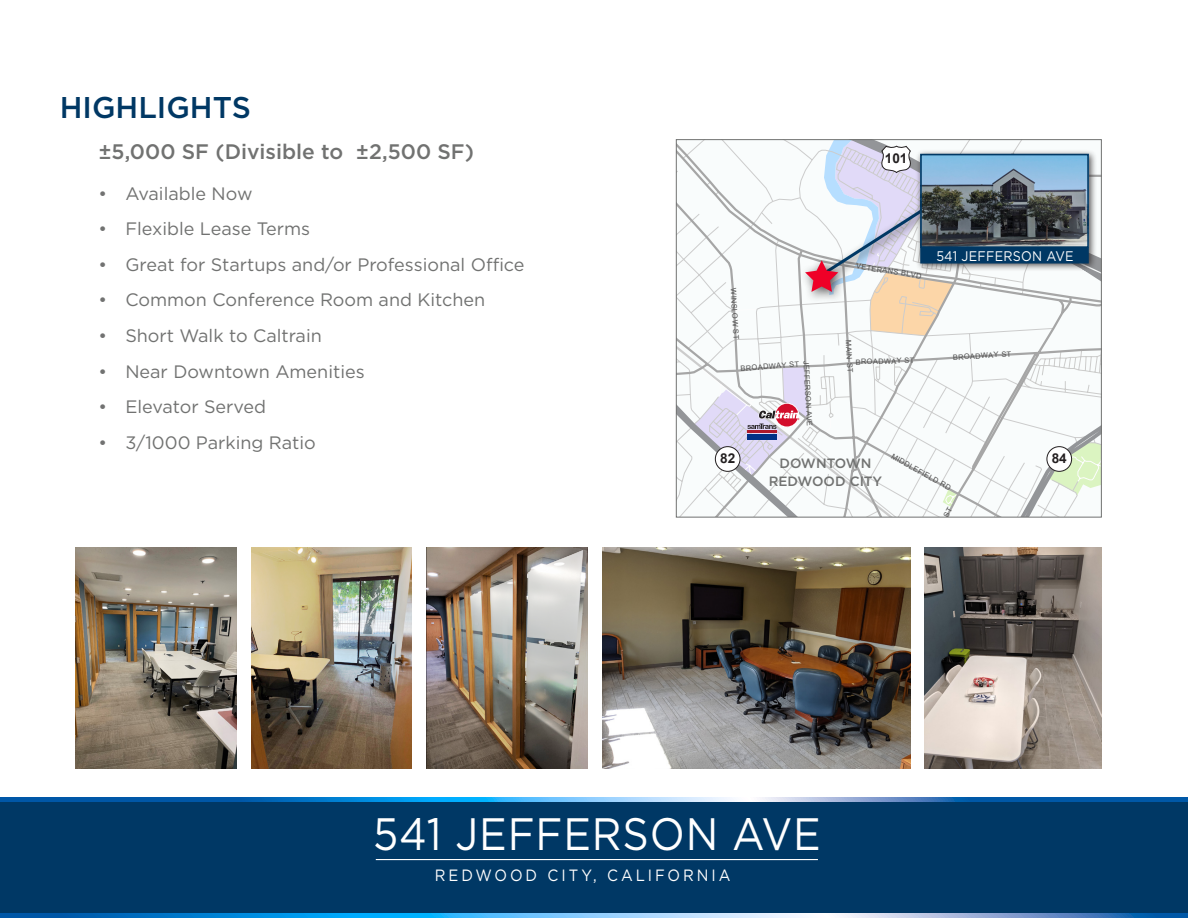
<style>
.page{position:relative;width:1188px;height:918px;background:#fff}
.page>*{position:absolute;margin:0;border:0;box-sizing:border-box;transform-origin:0 0}
.t1{font:45.3px "Gotham";letter-spacing:.02em;color:#fff;scale:.91 1}
.t2{font:500 30px "Gotham";color:#003864}
.t3{font:500 21px "Gotham";color:#717271}
.t4{font:18px "Gotham";color:#717271}
.t5{font:16.35px "Gotham";letter-spacing:.2em;color:#fff;scale:.91 1}
.t6{font:13.95px "Gotham";letter-spacing:.02em;color:#fff;scale:.91 1}
.t7{font:500 13.5px "Gotham";color:#717271}
.t8{font:700 13.5px "Arial";color:#231f20}
.t9{font:7.35px "Arial";color:#4e4e4e}
</style>
<div class="page">
<img style="left:925px;top:548px;width:177px;height:221px">
<img style="left:602px;top:548px;width:308px;height:221px">
<svg style="left:676px;top:140px;width:425px;height:377px"></svg>
<hr style="left:747px;top:430px;width:30px;height:3px;background:#ad192c">
<div style="left:747px;top:434px;width:30px;height:5px;background:#003186"></div>
<img style="left:76px;top:548px;width:160px;height:221px">
<img style="left:251px;top:548px;width:161px;height:221px">
<img style="left:427px;top:548px;width:160px;height:221px">
<div style="left:0;top:801px;width:1188px;height:113px;background:#003865"></div>
<hr style="left:376px;top:859px;width:442px;height:1px;background:#fff">
<svg style="left:0;top:798px;width:1188px;height:3px;background:#3c8dcd"></svg>
<svg style="left:0;top:913px;width:1188px;height:5px;background:#5aa8e1"></svg>
<p class="t2" style="left:60px;top:88px;width:193px">HIGHLIGHTS</p>
<p class="t3" style="left:98px;top:138px;width:377px">±5,000 SF (Divisible to ±2,500 SF)</p>
<p class="t4" style="left:98px;top:182px;width:156px">• Available Now</p>
<p class="t4" style="left:98px;top:217px;width:213px">• Flexible Lease Terms</p>
<p class="t4" style="left:98px;top:253px;width:428px">• Great for Startups and/or Professional Office</p>
<p class="t4" style="left:98px;top:289px;width:388px">• Common Conference Room and Kitchen</p>
<p class="t4" style="left:98px;top:324px;width:225px">• Short Walk to Caltrain</p>
<p class="t4" style="left:98px;top:360px;width:268px">• Near Downtown Amenities</p>
<p class="t4" style="left:98px;top:395px;width:169px">• Elevator Served</p>
<p class="t4" style="left:98px;top:431px;width:219px">• 3/1000 Parking Ratio</p>
<p class="t8" style="left:885px;top:149px;width:24px">101</p>
<p class="t9" style="left:738px;top:288px;width:53px;rotate:86deg">WINSLOW ST</p>
<p class="t9" style="left:811px;top:361px;width:67px;rotate:87deg">JEFFERSON AVE</p>
<p class="t9" style="left:740px;top:364px;width:60px;rotate:-4deg">BROADWAY ST</p>
<p class="t9" style="left:857px;top:261px;width:67px;rotate:9deg">VETERANS BLVD</p>
<p class="t6" style="left:936px;top:247px;width:152px">541 JEFFERSON AVE</p>
<p class="t9" style="left:853px;top:340px;width:34px;rotate:87deg">MAIN ST</p>
<p class="t9" style="left:856px;top:357px;width:60px;rotate:-2deg">BROADWAY ST</p>
<p class="t9" style="left:953px;top:353px;width:60px;rotate:-4deg">BROADWAY ST</p>
<p class="t8" style="left:720px;top:449px;width:17px">82</p>
<p class="t7" style="left:779px;top:454px;width:94px">DOWNTOWN</p>
<p class="t7" style="left:769px;top:472px;width:115px">REDWOOD CITY</p>
<p class="t9" style="left:894px;top:451px;width:68px;rotate:29deg">MIDDLEFIELD RD</p>
<p class="t8" style="left:1052px;top:449px;width:17px">84</p>
<h1 class="t1" style="left:373px;top:805px;width:494px">541 JEFFERSON AVE</h1>
<p class="t5" style="left:435px;top:865px;width:326px">REDWOOD CITY, CALIFORNIA</p>
</div>
